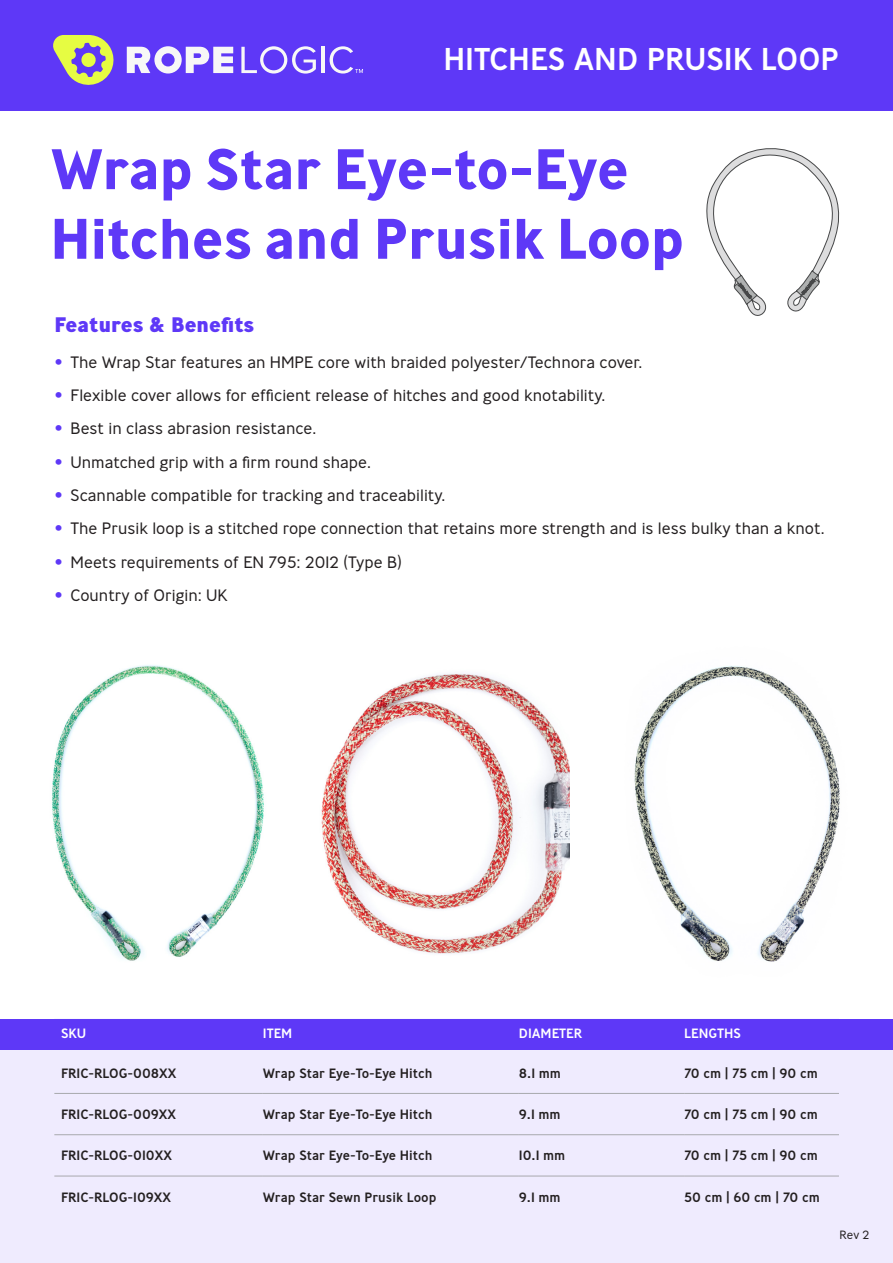
<style>
.page{position:relative;width:893px;height:1263px;background:#fff}
.page>*{position:absolute;margin:0;border:0;box-sizing:border-box;transform-origin:0 0}
.t1{font:700 57px/69.6px "Ministry";color:#5e38f7}
.t2{font:500 31.5px "Ministry";color:#fff}
.t3{font:800 21px "Ministry";color:#5e38f7}
.t4{font:300 16.5px "Ministry";color:#231f20}
.t5{font:500 13.5px "Ministry";color:#231f20}
.t6{font:500 13.5px "Ministry";color:#fff}
.t7{font:300 12px "Ministry";color:#231f20}
.s1{color:#5e38f7}
</style>
<div class="page">
<div style="left:0;top:1049px;width:893px;height:214px;background:#efebfe"></div>
<div style="left:0;top:1019px;width:893px;height:30px;background:#5e38f7"></div>
<hr style="left:54px;top:1093px;width:209px;height:1px;background:#a8a9ad">
<hr style="left:263px;top:1093px;width:256px;height:1px;background:#a8a9ad">
<hr style="left:519px;top:1093px;width:165px;height:1px;background:#a8a9ad">
<hr style="left:684px;top:1093px;width:155px;height:1px;background:#a8a9ad">
<hr style="left:54px;top:1134px;width:209px;height:1px;background:#a8a9ad">
<hr style="left:263px;top:1134px;width:256px;height:1px;background:#a8a9ad">
<hr style="left:519px;top:1134px;width:165px;height:1px;background:#a8a9ad">
<hr style="left:684px;top:1134px;width:155px;height:1px;background:#a8a9ad">
<hr style="left:54px;top:1176px;width:209px;height:1px;background:#a8a9ad">
<hr style="left:263px;top:1176px;width:256px;height:1px;background:#a8a9ad">
<hr style="left:519px;top:1176px;width:165px;height:1px;background:#a8a9ad">
<hr style="left:684px;top:1176px;width:155px;height:1px;background:#a8a9ad">
<div style="left:0;top:0;width:893px;height:110px;background:#5e38f7"></div>
<svg style="left:127px;top:46px;width:106px;height:28px"></svg>
<hr style="left:321px;top:47px;width:3px;height:26px;background:#f7f7f7">
<svg style="left:330px;top:46px;width:33px;height:28px"></svg>
<svg style="left:241px;top:46px;width:75px;height:28px"></svg>
<svg style="left:53px;top:35px;width:61px;height:50px"></svg>
<img style="left:52px;top:665px;width:212px;height:296px">
<img style="left:321px;top:673px;width:249px;height:281px">
<img style="left:634px;top:666px;width:206px;height:296px">
<svg style="left:706px;top:148px;width:134px;height:168px"></svg>
<p class="t2" style="left:443px;top:39px;width:397px">HITCHES AND PRUSIK LOOP</p>
<p class="t1" style="left:50px;top:133px;width:635px">Wrap Star Eye-to-Eye<br>Hitches and Prusik Loop</p>
<p class="t3" style="left:54px;top:310px;width:202px">Features &amp; Benefits</p>
<p class="t4" style="left:54px;top:352px;width:590px"><span class="s1">•</span> The Wrap Star features an HMPE core with braided polyester/Technora cover.</p>
<p class="t4" style="left:54px;top:385px;width:553px"><span class="s1">•</span> Flexible cover allows for efficient release of hitches and good knotability.</p>
<p class="t4" style="left:54px;top:418px;width:264px"><span class="s1">•</span> Best in class abrasion resistance.</p>
<p class="t4" style="left:54px;top:452px;width:318px"><span class="s1">•</span> Unmatched grip with a firm round shape.</p>
<p class="t4" style="left:54px;top:485px;width:393px"><span class="s1">•</span> Scannable compatible for tracking and traceability.</p>
<p class="t4" style="left:54px;top:518px;width:772px"><span class="s1">•</span> The Prusik loop is a stitched rope connection that retains more strength and is less bulky than a knot.</p>
<p class="t4" style="left:54px;top:552px;width:349px"><span class="s1">•</span> Meets requirements of EN 795: 2012 (Type B)</p>
<p class="t4" style="left:54px;top:585px;width:175px"><span class="s1">•</span> Country of Origin: UK</p>
<p class="t6" style="left:61px;top:1025px;width:27px">SKU</p>
<p class="t6" style="left:263px;top:1025px;width:31px">ITEM</p>
<p class="t6" style="left:519px;top:1025px;width:65px">DIAMETER</p>
<p class="t6" style="left:684px;top:1025px;width:58px">LENGTHS</p>
<p class="t5" style="left:61px;top:1064px;width:117px">FRIC-RLOG-008XX</p>
<p class="t5" style="left:263px;top:1064px;width:171px">Wrap Star Eye-To-Eye Hitch</p>
<p class="t5" style="left:519px;top:1064px;width:44px">8.1 mm</p>
<p class="t5" style="left:684px;top:1064px;width:135px">70 cm | 75 cm | 90 cm</p>
<p class="t5" style="left:61px;top:1106px;width:117px">FRIC-RLOG-009XX</p>
<p class="t5" style="left:263px;top:1106px;width:171px">Wrap Star Eye-To-Eye Hitch</p>
<p class="t5" style="left:519px;top:1106px;width:43px">9.1 mm</p>
<p class="t5" style="left:684px;top:1106px;width:135px">70 cm | 75 cm | 90 cm</p>
<p class="t5" style="left:61px;top:1147px;width:112px">FRIC-RLOG-010XX</p>
<p class="t5" style="left:263px;top:1147px;width:171px">Wrap Star Eye-To-Eye Hitch</p>
<p class="t5" style="left:519px;top:1147px;width:48px">10.1 mm</p>
<p class="t5" style="left:684px;top:1147px;width:135px">70 cm | 75 cm | 90 cm</p>
<p class="t5" style="left:61px;top:1188px;width:111px">FRIC-RLOG-109XX</p>
<p class="t5" style="left:263px;top:1188px;width:175px">Wrap Star Sewn Prusik Loop</p>
<p class="t5" style="left:519px;top:1188px;width:43px">9.1 mm</p>
<p class="t5" style="left:684px;top:1188px;width:137px">50 cm | 60 cm | 70 cm</p>
<p class="t7" style="left:840px;top:1227px;width:31px">Rev 2</p>
</div>
